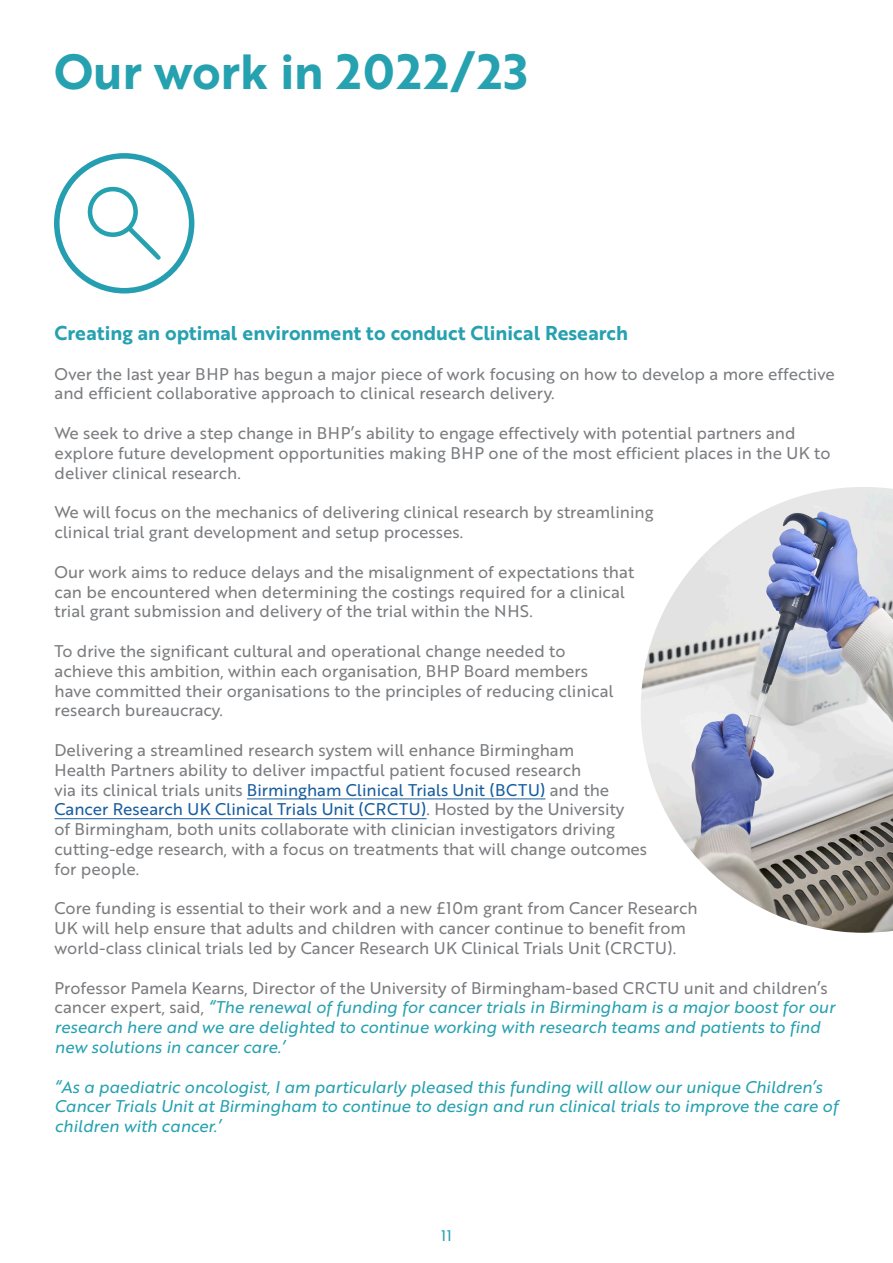
<style>
.page{position:relative;width:893px;height:1263px;background:#fff}
.page>*{position:absolute;margin:0;border:0;box-sizing:border-box;transform-origin:0 0}
.t1{font:48px "Brother 1816 Bold";color:#26a1b0}
.t2{font:19.5px "Brother 1816 Bold";color:#26a1b0}
.t3{font:16.5px/19.8px "Brother 1816 Regular";color:#7a7c7f}
.t4{font:16.5px/19.8px "Brother 1816 Regular Italic";color:#26a1b0}
.t5{font:15px "Brother 1816 Regular";color:#26a1b0}
.s1{color:#175d9e}
.s2{font-family:"Brother 1816 Regular";color:#7a7c7f}
</style>
<div class="page">
<hr style="left:247px;top:799px;width:298px;height:1px;background:#175d9e">
<hr style="left:55px;top:818px;width:372px;height:1px;background:#175d9e">
<div style="left:54px;top:153px;width:140px;height:140px;border:6px solid #259eb1;border-radius:50%"></div>
<img style="left:641px;top:487px;width:252px;height:446px">
<p class="t1" style="left:54px;top:35px;width:475px">Our work in 2022/23</p>
<p class="t2" style="left:55px;top:318px;width:575px">Creating an optimal environment to conduct Clinical Research</p>
<p class="t3" style="left:55px;top:363px;width:782px">Over the last year BHP has begun a major piece of work focusing on how to develop a more effective and efficient collaborative approach to clinical research delivery.</p>
<p class="t3" style="left:55px;top:423px;width:777px">We seek to drive a step change in BHP’s ability to engage effectively with potential partners and explore future development opportunities making BHP one of the most efficient places in the UK to deliver clinical research.</p>
<p class="t3" style="left:55px;top:502px;width:601px">We will focus on the mechanics of delivering clinical research by streamlining clinical trial grant development and setup processes.</p>
<p class="t3" style="left:55px;top:561px;width:581px">Our work aims to reduce delays and the misalignment of expectations that can be encountered when determining the costings required for a clinical trial grant submission and delivery of the trial within the NHS.</p>
<p class="t3" style="left:55px;top:640px;width:560px">To drive the significant cultural and operational change needed to achieve this ambition, within each organisation, BHP Board members have committed their organisations to the principles of reducing clinical research bureaucracy.</p>
<p class="t3" style="left:55px;top:739px;width:594px">Delivering a streamlined research system will enhance Birmingham<br>Health Partners ability to deliver impactful patient focused research<br>via its clinical trials units <span class="s1">Birmingham Clinical Trials Unit (BCTU)</span> and the <span class="s1">Cancer Research UK Clinical Trials Unit (CRCTU)</span>. Hosted by the University<br>of Birmingham, both units collaborate with clinician investigators driving cutting-edge research, with a focus on treatments that will change outcomes for people.</p>
<p class="t3" style="left:55px;top:898px;width:645px">Core funding is essential to their work and a new £10m grant from Cancer Research<br>UK will help ensure that adults and children with cancer continue to benefit from world-class clinical trials led by Cancer Research UK Clinical Trials Unit (CRCTU).</p>
<p class="t4" style="left:55px;top:977px;width:782px"><span class="s2">Professor Pamela Kearns, Director of the University of Birmingham-based CRCTU unit and children’s cancer expert, said,</span> “The renewal of funding for cancer trials in Birmingham is a major boost for our research here and we are delighted to continue working with research teams and patients to find new solutions in cancer care.’</p>
<p class="t4" style="left:55px;top:1076px;width:785px">“As a paediatric oncologist, I am particularly pleased this funding will allow our unique Children’s<br>Cancer Trials Unit at Birmingham to continue to design and run clinical trials to improve the care of children with cancer.’</p>
<p class="t5" style="left:441px;top:1224px;width:12px">11</p>
</div>
